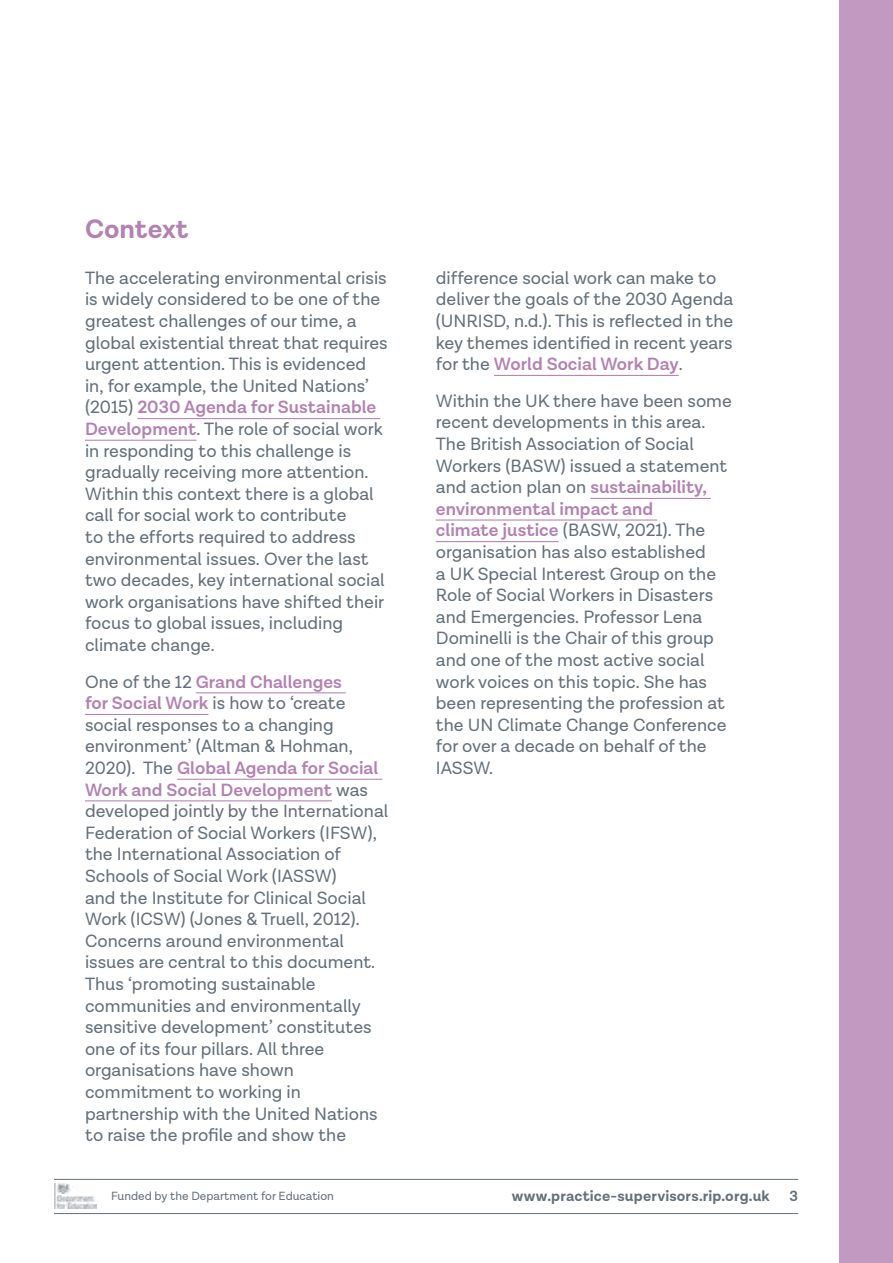
<style>
.page{position:relative;width:893px;height:1263px;background:#fff}
.page>*{position:absolute;margin:0;border:0;box-sizing:border-box;transform-origin:0 0}
.t1{font:700 27px "Lota Grotesque Alt 1";color:#b381b2}
.t2{font:18px/21.6px "Lota Grotesque Alt 1";color:#64707b}
.t3{font:700 15px "Lota Grotesque Alt 1";letter-spacing:.01em;color:#64707b}
.t4{font:600 15px "Lota Grotesque Alt 1";color:#64707b}
.t5{font:12px "Lota Grotesque Alt 1";color:#64707b}
.s1{font-weight:600;color:#b381b2}
</style>
<div class="page">
<div style="left:839px;top:0;width:54px;height:1263px;background:#c29ac1"></div>
<hr style="left:54px;top:1213px;width:744px;height:1px;background:#64707b">
<hr style="left:54px;top:1179px;width:744px;height:1px;background:#64707b">
<img style="left:54px;top:1183px;width:42px;height:25px">
<hr style="left:137px;top:418px;width:243px;height:1px;background:#b381b2">
<hr style="left:85px;top:440px;width:111px;height:1px;background:#b381b2">
<hr style="left:196px;top:692px;width:150px;height:1px;background:#b381b2">
<hr style="left:85px;top:714px;width:123px;height:1px;background:#b381b2">
<hr style="left:177px;top:779px;width:205px;height:1px;background:#b381b2">
<hr style="left:85px;top:800px;width:247px;height:1px;background:#b381b2">
<hr style="left:494px;top:375px;width:185px;height:1px;background:#b381b2">
<hr style="left:590px;top:498px;width:121px;height:1px;background:#b381b2">
<hr style="left:436px;top:519px;width:221px;height:2px;background:#b381b2">
<hr style="left:436px;top:541px;width:123px;height:1px;background:#b381b2">
<h1 class="t1" style="left:85px;top:214px;width:105px">Context</h1>
<p class="t2" style="left:85px;top:267px;width:304px">The accelerating environmental crisis is widely considered to be one of the greatest challenges of our time, a global existential threat that requires urgent attention. This is evidenced in, for example, the United Nations’ (2015) <span class="s1">2030 Agenda for Sustainable Development</span>. The role of social work in responding to this challenge is gradually receiving more attention.<br>Within this context there is a global call for social work to contribute<br>to the efforts required to address environmental issues. Over the last two decades, key international social work organisations have shifted their focus to global issues, including climate change.</p>
<p class="t2" style="left:85px;top:671px;width:305px">One of the 12 <span class="s1">Grand Challenges<br>for Social Work</span> is how to ‘create social responses to a changing environment’ (Altman &amp; Hohman, 2020). The <span class="s1">Global Agenda for Social Work and Social Development</span> was developed jointly by the International Federation of Social Workers (IFSW), the International Association of Schools of Social Work (IASSW)<br>and the Institute for Clinical Social Work (ICSW) (Jones &amp; Truell, 2012).<br>Concerns around environmental issues are central to this document.<br>Thus ‘promoting sustainable communities and environmentally sensitive development’ constitutes one of its four pillars. All three organisations have shown commitment to working in partnership with the United Nations to raise the profile and show the</p>
<p class="t2" style="left:436px;top:267px;width:299px">difference social work can make to deliver the goals of the 2030 Agenda (UNRISD, n.d.). This is reflected in the key themes identified in recent years for the <span class="s1">World Social Work Day</span>.</p>
<p class="t2" style="left:436px;top:390px;width:298px">Within the UK there have been some recent developments in this area.<br>The British Association of Social<br>Workers (BASW) issued a statement and action plan on <span class="s1">sustainability, environmental impact and<br>climate justice</span> (BASW, 2021). The organisation has also established<br>a UK Special Interest Group on the<br>Role of Social Workers in Disasters and Emergencies. Professor Lena<br>Dominelli is the Chair of this group and one of the most active social work voices on this topic. She has been representing the profession at the UN Climate Change Conference for over a decade on behalf of the<br>IASSW.</p>
<p class="t5" style="left:111px;top:1189px;width:224px">Funded by the Department for Education</p>
<p class="t3" style="left:512px;top:1187px;width:259px">www.practice-supervisors.rip.org.uk</p>
<p class="t4" style="left:790px;top:1187px;width:10px">3</p>
</div>
